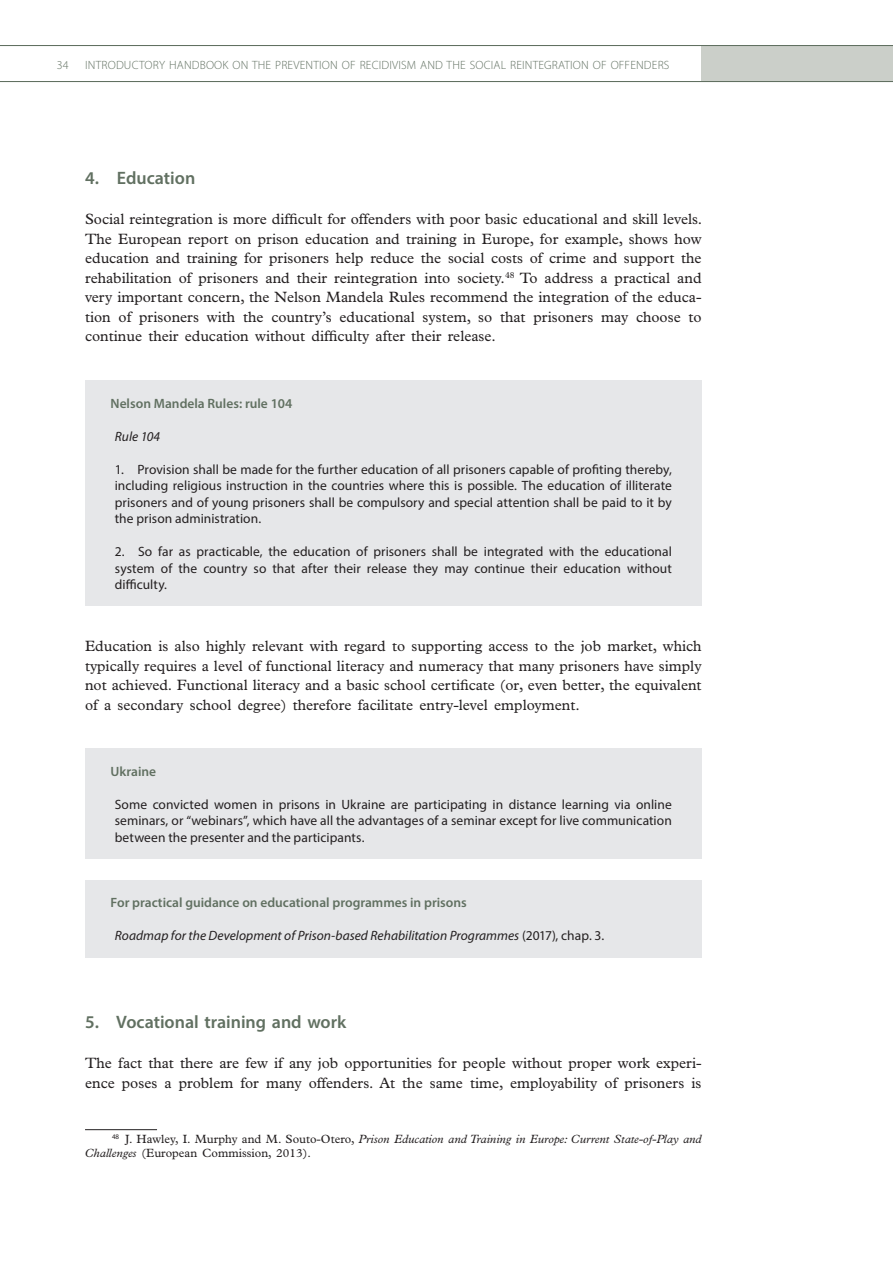
<style>
.page{position:relative;width:893px;height:1263px;background:#fff}
.page>*{position:absolute;margin:0;border:0;box-sizing:border-box;transform-origin:0 0}
.t1{font:600 18px "Myriad Pro";color:#617061}
.t2{font:15px/19.5px "Plantin Std";color:#231f20;text-align:justify}
.t3{font:13.5px/16.5px "Myriad Pro";letter-spacing:.005em;color:#231f20;text-align:justify}
.t4{font:600 13.5px "Myriad Pro";color:#617061}
.t5{font:italic 13.5px "Myriad Pro";letter-spacing:.005em;color:#231f20}
.t6{font:italic 12px/13.5px "Plantin Std";color:#231f20}
.t7{font:300 12px "Myriad Pro";letter-spacing:.015em;color:#617061}
.s1{font-style:normal}
</style>
<div class="page">
<div style="left:702px;top:45px;width:191px;height:36px;background:#cbcfc9"></div>
<hr style="left:0;top:45px;width:893px;height:1px;background:#617061">
<hr style="left:0;top:81px;width:893px;height:1px;background:#617061">
<div style="left:85px;top:380px;width:617px;height:226px;background:#e6e7e9"></div>
<div style="left:85px;top:749px;width:617px;height:110px;background:#e6e7e9"></div>
<div style="left:85px;top:880px;width:617px;height:77px;background:#e6e7e9"></div>
<hr style="left:85px;top:1129px;width:72px;height:1px;background:#231f20">
<p class="t7" style="left:57px;top:57px;width:13px">34</p>
<p class="t7" style="left:85px;top:58px;width:586px">INTRODUCTORY HANDBOOK ON THE PREVENTION OF RECIDIVISM AND THE SOCIAL REINTEGRATION OF OFFENDERS</p>
<p class="t1" style="left:85px;top:166px;width:112px">4. Education</p>
<p class="t2" style="left:85px;top:209px;width:619px">Social reintegration is more difficult for offenders with poor basic educational and skill levels.<br>The European report on prison education and training in Europe, for example, shows how education and training for prisoners help reduce the social costs of crime and support the rehabilitation of prisoners and their reintegration into society.<sup>48</sup> To address a practical and very important concern, the Nelson Mandela Rules recommend the integration of the educa&shy;tion of prisoners with the country’s educational system, so that prisoners may choose to continue their education without difficulty after their release.</p>
<p class="t4" style="left:111px;top:394px;width:183px">Nelson Mandela Rules: rule 104</p>
<p class="t5" style="left:115px;top:428px;width:47px">Rule 104</p>
<p class="t3" style="left:115px;top:460px;width:559px">1. Provision shall be made for the further education of all prisoners capable of profiting thereby, including religious instruction in the countries where this is possible. The education of illiterate prisoners and of young prisoners shall be compulsory and special attention shall be paid to it by the prison administration.</p>
<p class="t3" style="left:115px;top:543px;width:559px">2. So far as practicable, the education of prisoners shall be integrated with the educational system of the country so that after their release they may continue their education without difficulty.</p>
<p class="t2" style="left:85px;top:636px;width:618px">Education is also highly relevant with regard to supporting access to the job market, which typically requires a level of functional literacy and numeracy that many prisoners have simply not achieved. Functional literacy and a basic school certificate (or, even better, the equivalent of a secondary school degree) therefore facilitate entry-level employment.</p>
<p class="t4" style="left:111px;top:763px;width:47px">Ukraine</p>
<p class="t3" style="left:115px;top:796px;width:559px">Some convicted women in prisons in Ukraine are participating in distance learning via online seminars, or “webinars”, which have all the advantages of a seminar except for live communication between the presenter and the participants.</p>
<p class="t4" style="left:111px;top:894px;width:358px">For practical guidance on educational programmes in prisons</p>
<p class="t5" style="left:115px;top:927px;width:491px">Roadmap for the Development of Prison-based Rehabilitation Programmes <span class="s1">(2017), chap. 3.</span></p>
<p class="t1" style="left:85px;top:1010px;width:263px">5. Vocational training and work</p>
<p class="t2" style="left:85px;top:1054px;width:618px">The fact that there are few if any job opportunities for people without proper work experi&shy;ence poses a problem for many offenders. At the same time, employability of prisoners is</p>
<p class="t6" style="left:85px;top:1132px;width:618px;text-indent:27px"><sup>48</sup> <span class="s1">J. Hawley, I. Murphy and M. Souto-Otero,</span> Prison Education and Training in Europe: Current State-of-Play and<br>Challenges <span class="s1">(European Commission, 2013).</span></p>
</div>
